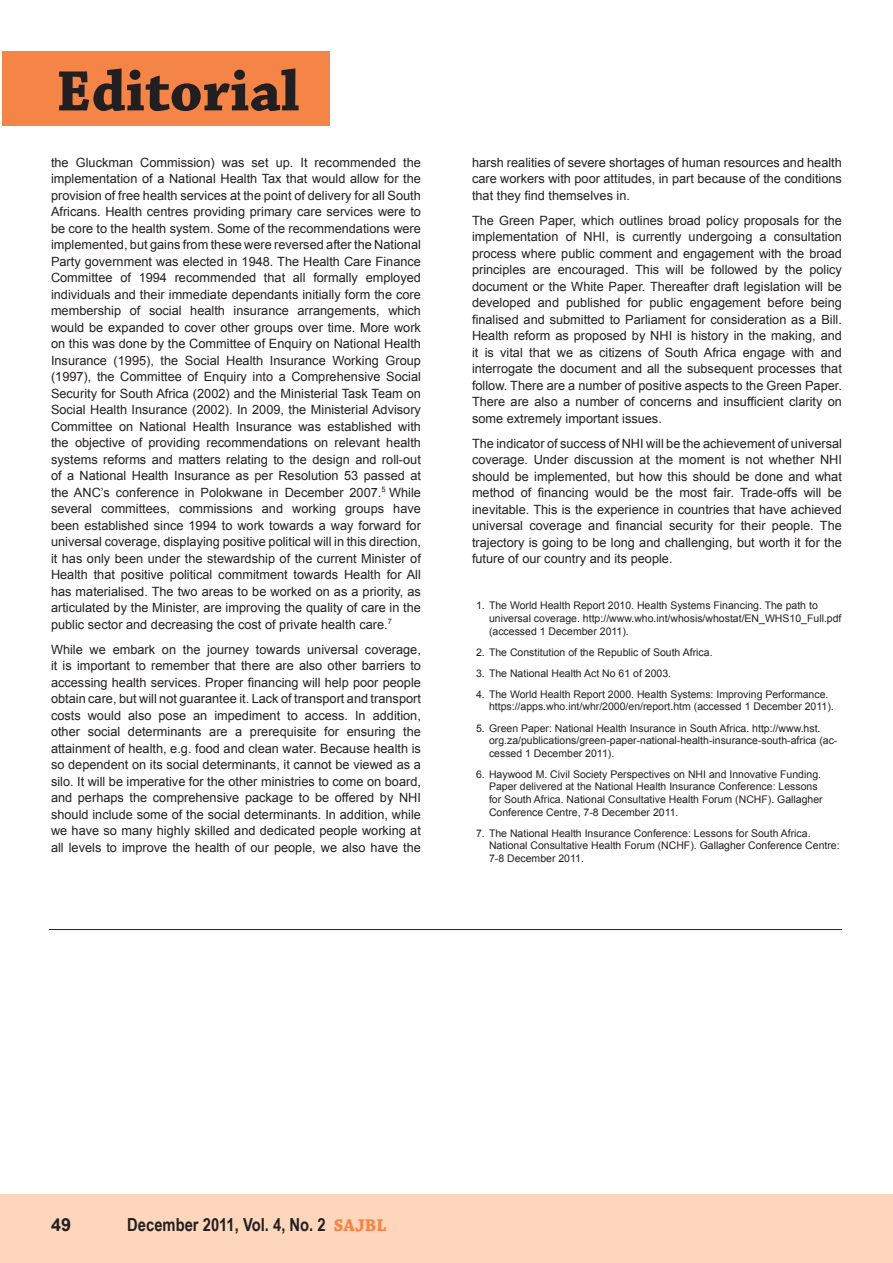
<style>
.page{position:relative;width:893px;height:1263px;background:#fff}
.page>*{position:absolute;margin:0;border:0;box-sizing:border-box;transform-origin:0 0}
.t1{font:700 60px "Chaparral Pro";color:#231f20}
.t2{font:700 18px "Arial Narrow";color:#231f20}
.t3{font:700 18px "Arial";color:#231f20}
.BODY_COPY{font:12.75px/16.5px "Arial";color:#231f20;text-align:justify}
.t4{font:10.5px/12.6px "Arial";color:#231f20}
.s1{font-family:"Chaparral Pro";color:#f58546}
</style>
<div class="page">
<div style="left:0;top:1195px;width:893px;height:68px;background:#fdd6bc"></div>
<div style="left:2px;top:51px;width:328px;height:74px;background:#f58546"></div>
<hr style="left:49px;top:929px;width:793px;height:1px;background:#231f20">
<p class="t1" style="left:56px;top:56px;width:245px">Editorial</p>
<p class="BODY_COPY" style="left:51px;top:154px;width:371px">the Gluckman Commission) was set up. It recommended the implementation of a National Health Tax that would allow for the provision of free health services at the point of delivery for all South Africans. Health centres providing primary care services were to be core to the health system. Some of the recommendations were implemented, but gains from these were reversed after the National Party government was elected in 1948. The Health Care Finance Committee of 1994 recommended that all formally employed individuals and their immediate dependants initially form the core membership of social health insurance arrangements, which would be expanded to cover other groups over time. More work on this was done by the Committee of Enquiry on National Health Insurance (1995), the Social Health Insurance Working Group (1997), the Committee of Enquiry into a Comprehensive Social Security for South Africa (2002) and the Ministerial Task Team on Social Health Insurance (2002). In 2009, the Ministerial Advisory Committee on National Health Insurance was established with the objective of providing recommendations on relevant health systems reforms and matters relating to the design and roll-out of a National Health Insurance as per Resolution 53 passed at the ANC’s conference in Polokwane in December 2007.<sup>5</sup> While several committees, commissions and working groups have been established since 1994 to work towards a way forward for universal coverage, displaying positive political will in this direction, it has only been under the stewardship of the current Minister of Health that positive political commitment towards Health for All has materialised. The two areas to be worked on as a priority, as articulated by the Minister, are improving the quality of care in the public sector and decreasing the cost of private health care.<sup>7</sup></p>
<p class="BODY_COPY" style="left:51px;top:641px;width:371px">While we embark on the journey towards universal coverage, it is important to remember that there are also other barriers to accessing health services. Proper financing will help poor people obtain care, but will not guarantee it. Lack of transport and transport costs would also pose an impediment to access. In addition, other social determinants are a prerequisite for ensuring the attainment of health, e.g. food and clean water. Because health is so dependent on its social determinants, it cannot be viewed as a silo. It will be imperative for the other ministries to come on board, and perhaps the comprehensive package to be offered by NHI should include some of the social determinants. In addition, while we have so many highly skilled and dedicated people working at all levels to improve the health of our people, we also have the</p>
<p class="BODY_COPY" style="left:472px;top:154px;width:371px">harsh realities of severe shortages of human resources and health care workers with poor attitudes, in part because of the conditions that they find themselves in.</p>
<p class="BODY_COPY" style="left:472px;top:212px;width:371px">The Green Paper, which outlines broad policy proposals for the implementation of NHI, is currently undergoing a consultation process where public comment and engagement with the broad principles are encouraged. This will be followed by the policy document or the White Paper. Thereafter draft legislation will be developed and published for public engagement before being finalised and submitted to Parliament for consideration as a Bill.<br>Health reform as proposed by NHI is history in the making, and it is vital that we as citizens of South Africa engage with and interrogate the document and all the subsequent processes that follow. There are a number of positive aspects to the Green Paper.<br>There are also a number of concerns and insufficient clarity on some extremely important issues.</p>
<p class="BODY_COPY" style="left:472px;top:435px;width:371px">The indicator of success of NHI will be the achievement of universal coverage. Under discussion at the moment is not whether NHI should be implemented, but how this should be done and what method of financing would be the most fair. Trade-offs will be inevitable. This is the experience in countries that have achieved universal coverage and financial security for their people. The trajectory is going to be long and challenging, but worth it for the future of our country and its people.</p>
<p class="t4" style="left:489px;top:599px;width:354px;text-indent:-13px">1. The World Health Report 2010. Health Systems Financing. The path to universal coverage. http://www.who.int/whosis/whostat/EN_WHS10_Full.pdf (accessed 1 December 2011).</p>
<p class="t4" style="left:476px;top:646px;width:238px">2. The Constitution of the Republic of South Africa.</p>
<p class="t4" style="left:476px;top:667px;width:197px">3. The National Health Act No 61 of 2003.</p>
<p class="t4" style="left:489px;top:688px;width:346px;text-indent:-13px">4. The World Health Report 2000. Health Systems: Improving Performance. https://apps.who.int/whr/2000/en/report.htm (accessed 1 December 2011).</p>
<p class="t4" style="left:489px;top:722px;width:350px;text-indent:-13px">5. Green Paper: National Health Insurance in South Africa. http://www.hst. org.za/publications/green-paper-national-health-insurance-south-africa (ac&shy;cessed 1 December 2011).</p>
<p class="t4" style="left:489px;top:768px;width:335px;text-indent:-13px">6. Haywood M. Civil Society Perspectives on NHI and Innovative Funding.<br>Paper delivered at the National Health Insurance Conference: Lessons for South Africa. National Consultative Health Forum (NCHF). Gallagher Conference Centre, 7-8 December 2011.</p>
<p class="t4" style="left:489px;top:827px;width:352px;text-indent:-13px">7. The National Health Insurance Conference: Lessons for South Africa.<br>National Consultative Health Forum (NCHF). Gallagher Conference Centre:<br>7-8 December 2011.</p>
<p class="t3" style="left:51px;top:1213px;width:22px">49</p>
<p class="t2" style="left:127px;top:1211px;width:261px">December 2011, Vol. 4, No. 2 <span class="s1">SAJBL</span></p>
</div>
